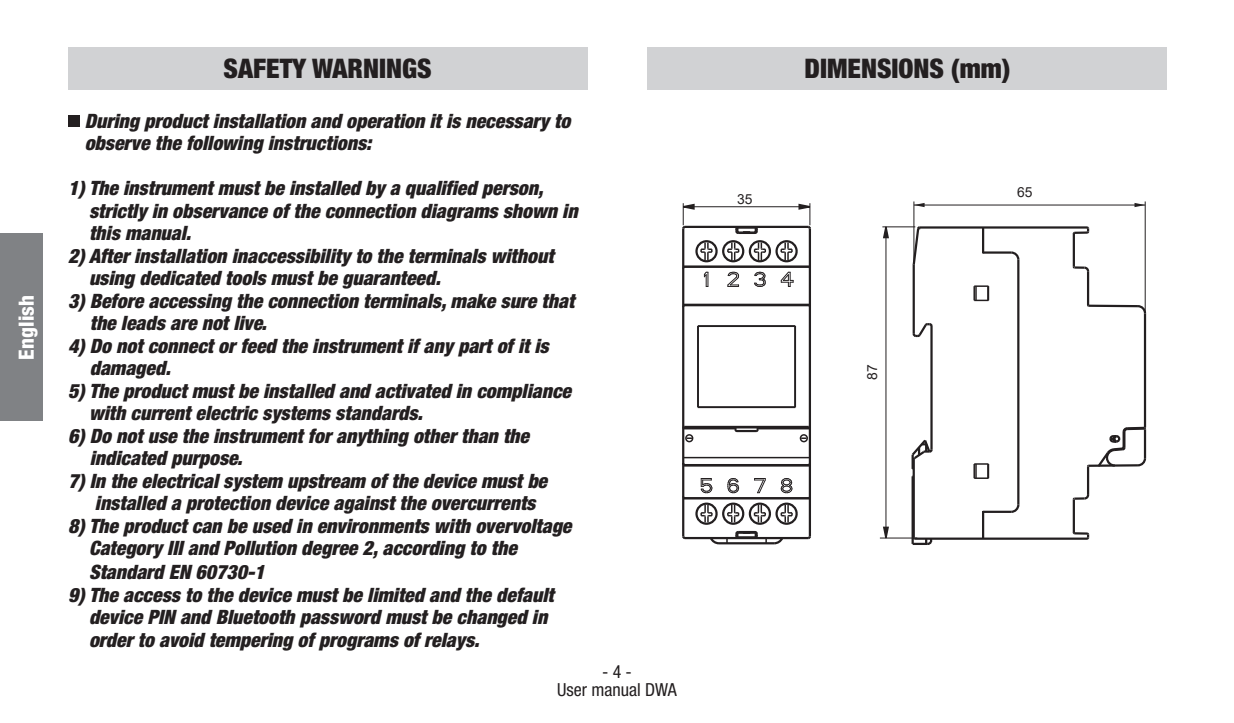
<style>
.page{position:relative;width:1234px;height:723px;background:#fff}
.page>*{position:absolute;margin:0;border:0;box-sizing:border-box;transform-origin:0 0}
.t1{font:900 condensed 27px "Helvetica Neue LT Std";color:#231f20}
.t2{font:800 condensed 21px "Helvetica Neue LT Std";letter-spacing:.015em;color:#fff}
.t3{font:italic 900 condensed 19.8px/22.5px "Helvetica Neue LT Std";color:#231f20}
.t4{font:condensed 18px/18px "Helvetica Neue LT Std";color:#231f20;text-align:center}
.t5{font:13.8px "Arial";color:#231f20}
</style>
<div class="page">
<div style="left:0;top:234px;width:43px;height:187px;background:#808285"></div>
<div style="left:68px;top:47px;width:519px;height:42px;background:#d1d2d4"></div>
<div style="left:68px;top:115px;width:11px;height:11px;background:#231f20"></div>
<div style="left:647px;top:47px;width:519px;height:43px;background:#d1d2d4"></div>
<hr style="left:718px;top:542px;width:56px;height:2px;background:#231f20">
<hr style="left:684px;top:537px;width:124px;height:2px;background:#231f20">
<hr style="left:684px;top:497px;width:124px;height:2px;background:#231f20">
<hr style="left:683px;top:465px;width:126px;height:2px;background:#231f20">
<hr style="left:685px;top:464px;width:123px;height:1px;background:#231f20">
<hr style="left:683px;top:457px;width:126px;height:1px;background:#231f20">
<hr style="left:682px;top:229px;width:2px;height:307px;background:#231f20">
<hr style="left:697px;top:326px;width:1px;height:81px;background:#231f20">
<hr style="left:685px;top:427px;width:49px;height:2px;background:#231f20">
<hr style="left:684px;top:426px;width:124px;height:1px;background:#231f20">
<hr style="left:758px;top:427px;width:50px;height:2px;background:#231f20">
<hr style="left:697px;top:407px;width:98px;height:1px;background:#231f20">
<hr style="left:698px;top:406px;width:96px;height:2px;background:#231f20">
<svg style="left:733px;top:427px;width:26px;height:6px"></svg>
<hr style="left:794px;top:326px;width:1px;height:81px;background:#231f20">
<svg style="left:754px;top:478px;width:12px;height:16px"></svg>
<hr style="left:697px;top:325px;width:98px;height:2px;background:#231f20">
<hr style="left:808px;top:229px;width:2px;height:307px;background:#231f20">
<svg style="left:700px;top:478px;width:12px;height:15px"></svg>
<hr style="left:684px;top:304px;width:124px;height:2px;background:#231f20">
<svg style="left:727px;top:478px;width:12px;height:15px"></svg>
<svg style="left:806px;top:303px;width:5px;height:6px"></svg>
<svg style="left:780px;top:478px;width:12px;height:15px"></svg>
<svg style="left:780px;top:271px;width:13px;height:16px"></svg>
<svg style="left:703px;top:271px;width:5px;height:16px"></svg>
<hr style="left:684px;top:266px;width:124px;height:2px;background:#231f20">
<svg style="left:727px;top:272px;width:12px;height:15px"></svg>
<svg style="left:754px;top:272px;width:11px;height:15px"></svg>
<hr style="left:683px;top:265px;width:126px;height:2px;background:#231f20">
<svg style="left:734px;top:530px;width:24px;height:10px"></svg>
<hr style="left:684px;top:226px;width:124px;height:2px;background:#231f20">
<hr style="left:683px;top:206px;width:126px;height:1px;background:#231f20">
<svg style="left:734px;top:225px;width:24px;height:9px"></svg>
<div style="left:695px;top:502px;width:22px;height:23px;border:2px solid #231f20;border-radius:50%"></div>
<svg style="left:682px;top:534px;width:5px;height:6px"></svg>
<svg style="left:700px;top:505px;width:12px;height:17px"></svg>
<div style="left:685px;top:434px;width:8px;height:8px;border:1px solid #231f20;border-radius:50%"></div>
<svg style="left:682px;top:461px;width:7px;height:6px"></svg>
<div style="left:722px;top:502px;width:22px;height:23px;border:2px solid #231f20;border-radius:50%"></div>
<svg style="left:707px;top:536px;width:20px;height:9px"></svg>
<svg style="left:727px;top:505px;width:12px;height:17px"></svg>
<div style="left:695px;top:240px;width:22px;height:22px;border:2px solid #231f20;border-radius:50%"></div>
<div style="left:722px;top:240px;width:22px;height:22px;border:2px solid #231f20;border-radius:50%"></div>
<svg style="left:682px;top:203px;width:13px;height:28px"></svg>
<svg style="left:727px;top:242px;width:12px;height:18px"></svg>
<svg style="left:700px;top:242px;width:12px;height:18px"></svg>
<div style="left:748px;top:502px;width:22px;height:23px;border:2px solid #231f20;border-radius:50%"></div>
<div style="left:775px;top:502px;width:22px;height:23px;border:2px solid #231f20;border-radius:50%"></div>
<svg style="left:765px;top:536px;width:20px;height:9px"></svg>
<div style="left:799px;top:434px;width:8px;height:8px;border:1px solid #231f20;border-radius:50%"></div>
<svg style="left:803px;top:461px;width:8px;height:6px"></svg>
<svg style="left:805px;top:534px;width:6px;height:6px"></svg>
<svg style="left:753px;top:505px;width:12px;height:17px"></svg>
<svg style="left:780px;top:505px;width:12px;height:17px"></svg>
<div style="left:748px;top:240px;width:22px;height:22px;border:2px solid #231f20;border-radius:50%"></div>
<div style="left:775px;top:240px;width:22px;height:22px;border:2px solid #231f20;border-radius:50%"></div>
<svg style="left:797px;top:203px;width:14px;height:28px"></svg>
<svg style="left:780px;top:242px;width:12px;height:18px"></svg>
<svg style="left:753px;top:242px;width:12px;height:18px"></svg>
<svg style="left:881px;top:526px;width:8px;height:13px"></svg>
<svg style="left:882px;top:227px;width:7px;height:12px"></svg>
<svg style="left:1134px;top:203px;width:10px;height:4px"></svg>
<svg style="left:914px;top:203px;width:10px;height:4px"></svg>
<hr style="left:914px;top:537px;width:172px;height:3px;background:#231f20">
<hr style="left:882px;top:226px;width:33px;height:1px;background:#231f20">
<hr style="left:1143px;top:313px;width:2px;height:114px;background:#231f20">
<hr style="left:1144px;top:201px;width:1px;height:111px;background:#231f20">
<hr style="left:982px;top:511px;width:28px;height:2px;background:#231f20">
<hr style="left:1086px;top:271px;width:2px;height:34px;background:#231f20">
<hr style="left:1086px;top:466px;width:2px;height:29px;background:#231f20">
<hr style="left:1072px;top:233px;width:2px;height:34px;background:#231f20">
<hr style="left:1072px;top:499px;width:2px;height:34px;background:#231f20">
<hr style="left:1016px;top:260px;width:3px;height:245px;background:#231f20">
<hr style="left:981px;top:511px;width:2px;height:28px;background:#231f20">
<hr style="left:981px;top:227px;width:2px;height:26px;background:#231f20">
<svg style="left:973px;top:463px;width:15px;height:16px"></svg>
<hr style="left:1088px;top:305px;width:49px;height:2px;background:#231f20">
<hr style="left:930px;top:326px;width:2px;height:124px;background:#231f20">
<svg style="left:973px;top:285px;width:15px;height:16px"></svg>
<hr style="left:912px;top:265px;width:2px;height:69px;background:#231f20">
<hr style="left:912px;top:460px;width:2px;height:77px;background:#231f20">
<hr style="left:913px;top:201px;width:1px;height:62px;background:#231f20">
<hr style="left:911px;top:476px;width:2px;height:68px;background:#231f20">
<hr style="left:982px;top:251px;width:28px;height:3px;background:#231f20">
<hr style="left:919px;top:226px;width:167px;height:3px;background:#231f20">
<hr style="left:879px;top:537px;width:38px;height:1px;background:#231f20">
<hr style="left:885px;top:227px;width:1px;height:311px;background:#231f20">
<hr style="left:913px;top:204px;width:231px;height:1px;background:#231f20">
<svg style="left:1071px;top:530px;width:19px;height:10px"></svg>
<svg style="left:1072px;top:493px;width:18px;height:8px"></svg>
<svg style="left:1086px;top:425px;width:61px;height:44px"></svg>
<svg style="left:1135px;top:304px;width:11px;height:11px"></svg>
<svg style="left:1071px;top:226px;width:19px;height:10px"></svg>
<svg style="left:1072px;top:265px;width:18px;height:8px"></svg>
<svg style="left:1008px;top:502px;width:12px;height:11px"></svg>
<svg style="left:911px;top:437px;width:22px;height:40px"></svg>
<svg style="left:911px;top:534px;width:22px;height:11px"></svg>
<svg style="left:1008px;top:251px;width:12px;height:11px"></svg>
<svg style="left:912px;top:322px;width:21px;height:16px"></svg>
<svg style="left:911px;top:225px;width:10px;height:42px"></svg>
<p class="t2" style="left:13px;top:360px;width:67px;rotate:-90deg">English</p>
<p class="t1" style="left:223px;top:51px;width:209px">SAFETY WARNINGS</p>
<p class="t3" style="left:85px;top:109px;width:487px">During product installation and operation it is necessary to observe the following instructions:</p>
<p class="t3" style="left:89px;top:177px;width:490px;text-indent:-21px">1) The instrument must be installed by a qualified person, strictly in observance of the connection diagrams shown in this manual.</p>
<p class="t3" style="left:89px;top:244px;width:466px;text-indent:-21px">2) After installation inaccessibility to the terminals without using dedicated tools must be guaranteed.</p>
<p class="t3" style="left:90px;top:289px;width:486px;text-indent:-22px">3) Before accessing the connection terminals, make sure that the leads are not live.</p>
<p class="t3" style="left:90px;top:334px;width:460px;text-indent:-22px">4) Do not connect or feed the instrument if any part of it is damaged.</p>
<p class="t3" style="left:89px;top:379px;width:483px;text-indent:-21px">5) The product must be installed and activated in compliance with current electric systems standards.</p>
<p class="t3" style="left:90px;top:424px;width:441px;text-indent:-22px">6) Do not use the instrument for anything other than the indicated purpose.</p>
<p class="t3" style="left:95px;top:469px;width:453px;text-indent:-27px">7) In the electrical system upstream of the device must be installed a protection device against the overcurrents</p>
<p class="t3" style="left:89px;top:514px;width:484px;line-height:23.4px;text-indent:-21px">8) The product can be used in environments with overvoltage<br>Category III and Pollution degree 2, according to the<br>Standard EN 60730-1</p>
<p class="t3" style="left:89px;top:583px;width:466px;text-indent:-21px">9) The access to the device must be limited and the default device PIN and Bluetooth password must be changed in order to avoid tempering of programs of relays.</p>
<p class="t4" style="left:557px;top:663px;width:121px">- 4 -<br>User manual DWA</p>
<p class="t5" style="left:736px;top:190px;width:17px">35</p>
<p class="t1" style="left:804px;top:52px;width:207px">DIMENSIONS (mm)</p>
<p class="t5" style="left:1016px;top:182px;width:17px">65</p>
<p class="t5" style="left:862px;top:380px;width:17px;rotate:-90deg">87</p>
</div>
